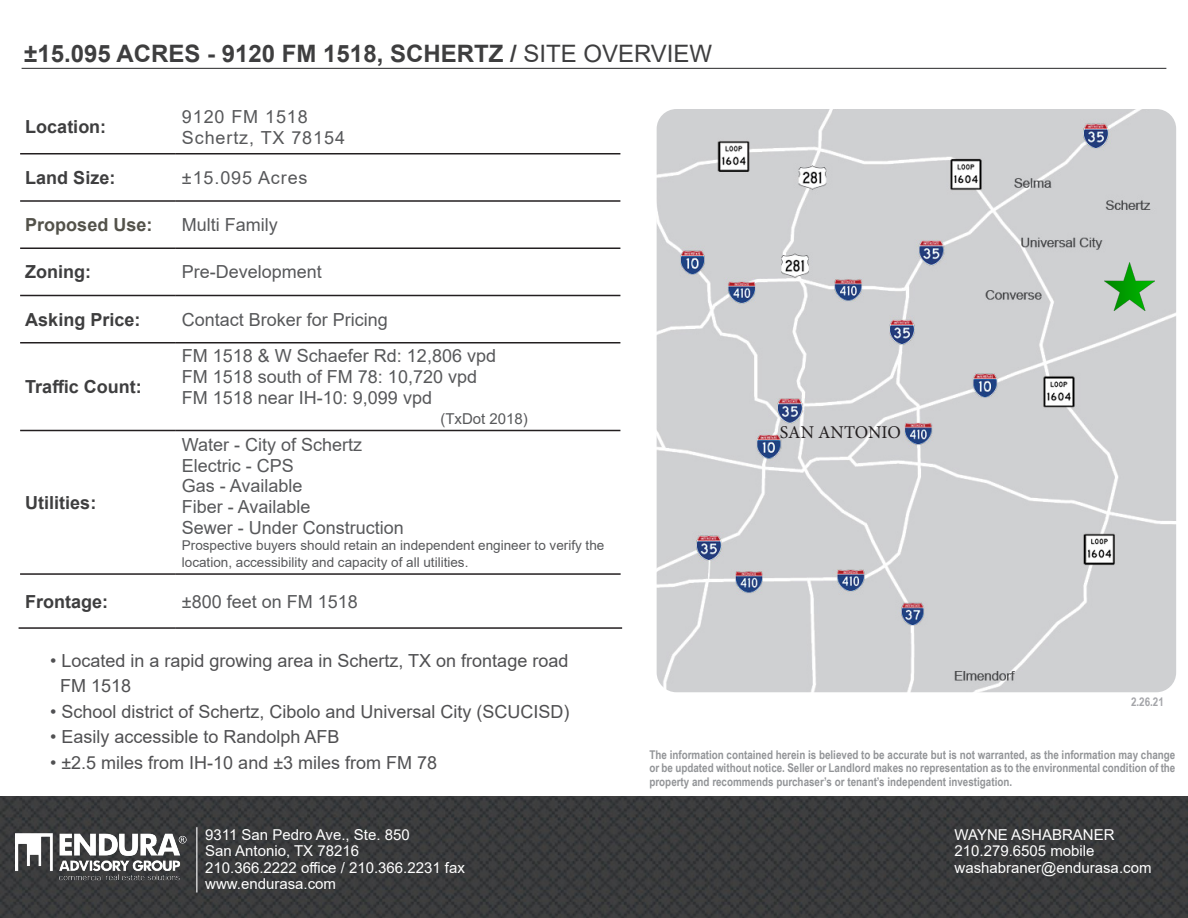
<style>
.page{position:relative;width:1188px;height:918px;background:#fff}
.page>*{position:absolute;margin:0;border:0;box-sizing:border-box;transform-origin:0 0}
.t1{font:700 24px "Arial";color:#3e3e3f}
._11_pt_body_copy{font:18px "Arial";color:#57585a}
.t2{font:18px "Arial";color:#505052}
._11_pt_body_copy-2{font:700 18px "Arial";color:#3e3e3f}
._11_pt_body_copy-3{font:18px "Arial";letter-spacing:.05em;color:#57585a}
._11_pt_body_copy-4{font:700 18px "Arial";color:#53524a}
.t3{font:18px "Minion Pro";color:#231f20}
.t4{font:15px "Arial";color:#fff}
._11_pt_body_copy-5{font:15px "Arial";color:#57585a}
._11_pt_body_copy-6{font:13.5px "Arial";color:#57585a}
.t5{font:700 12px/13.5px "Arial Narrow";color:#939598;text-align:justify}
.t6{font:700 12px "Arial Narrow";color:#a4a5a9}
.s1{font-weight:400}
</style>
<div class="page">
<hr style="left:20px;top:153px;width:156px;height:1px;background:#231f20">
<hr style="left:176px;top:153px;width:445px;height:1px;background:#231f20">
<hr style="left:20px;top:200px;width:156px;height:2px;background:#231f20">
<hr style="left:176px;top:200px;width:445px;height:2px;background:#231f20">
<hr style="left:20px;top:248px;width:156px;height:1px;background:#231f20">
<hr style="left:176px;top:248px;width:445px;height:1px;background:#231f20">
<hr style="left:20px;top:295px;width:156px;height:1px;background:#231f20">
<hr style="left:176px;top:295px;width:445px;height:1px;background:#231f20">
<hr style="left:20px;top:342px;width:156px;height:2px;background:#231f20">
<hr style="left:176px;top:342px;width:445px;height:2px;background:#231f20">
<hr style="left:20px;top:430px;width:156px;height:1px;background:#231f20">
<hr style="left:176px;top:430px;width:445px;height:1px;background:#231f20">
<hr style="left:20px;top:573px;width:156px;height:2px;background:#231f20">
<hr style="left:176px;top:573px;width:445px;height:2px;background:#231f20">
<hr style="left:19px;top:627px;width:157px;height:2px;background:#231f20">
<hr style="left:176px;top:627px;width:446px;height:2px;background:#231f20">
<img style="left:657px;top:109px;width:519px;height:583px">
<img style="left:1104px;top:263px;width:50px;height:47px">
<img style="left:0;top:796px;width:1188px;height:122px">
<img style="left:16px;top:833px;width:179px;height:49px">
<hr style="left:196px;top:827px;width:1px;height:65px;background:#fff">
<hr style="left:22px;top:68px;width:1144px;height:1px;background:#3e3e3f">
<p class="t1" style="left:24px;top:37px;width:690px">±15.095 ACRES - 9120 FM 1518, SCHERTZ / <span class="s1">SITE OVERVIEW</span></p>
<p class="_11_pt_body_copy-2" style="left:25px;top:114px;width:83px">Location:</p>
<p class="_11_pt_body_copy-3" style="left:182px;top:104px;width:127px">9120 FM 1518</p>
<p class="_11_pt_body_copy-3" style="left:182px;top:125px;width:165px">Schertz, TX 78154</p>
<p class="_11_pt_body_copy-2" style="left:25px;top:165px;width:92px">Land Size:</p>
<p class="_11_pt_body_copy-3" style="left:182px;top:165px;width:127px">±15.095 Acres</p>
<p class="_11_pt_body_copy-4" style="left:25px;top:212px;width:129px">Proposed Use:</p>
<p class="_11_pt_body_copy" style="left:182px;top:212px;width:97px">Multi Family</p>
<p class="_11_pt_body_copy-2" style="left:25px;top:259px;width:67px">Zoning:</p>
<p class="_11_pt_body_copy" style="left:182px;top:260px;width:142px">Pre-Development</p>
<p class="_11_pt_body_copy-2" style="left:25px;top:307px;width:117px">Asking Price:</p>
<p class="_11_pt_body_copy" style="left:182px;top:307px;width:208px">Contact Broker for Pricing</p>
<p class="_11_pt_body_copy-2" style="left:25px;top:374px;width:118px">Traffic Count:</p>
<p class="_11_pt_body_copy-2" style="left:25px;top:490px;width:73px">Utilities:</p>
<p class="_11_pt_body_copy" style="left:182px;top:343px;width:316px">FM 1518 &amp; W Schaefer Rd: 12,806 vpd</p>
<p class="_11_pt_body_copy" style="left:182px;top:364px;width:297px">FM 1518 south of FM 78: 10,720 vpd</p>
<p class="_11_pt_body_copy" style="left:182px;top:385px;width:252px">FM 1518 near IH-10: 9,099 vpd</p>
<p class="_11_pt_body_copy-5" style="left:440px;top:409px;width:89px">(TxDot 2018)</p>
<p class="_11_pt_body_copy" style="left:182px;top:432px;width:182px">Water - City of Schertz</p>
<p class="_11_pt_body_copy" style="left:182px;top:453px;width:114px">Electric - CPS</p>
<p class="_11_pt_body_copy" style="left:182px;top:474px;width:122px">Gas - Available</p>
<p class="_11_pt_body_copy" style="left:182px;top:494px;width:130px">Fiber - Available</p>
<p class="_11_pt_body_copy" style="left:182px;top:515px;width:224px">Sewer - Under Construction</p>
<p class="_11_pt_body_copy-6" style="left:182px;top:536px;width:424px">Prospective buyers should retain an independent engineer to verify the</p>
<p class="_11_pt_body_copy-6" style="left:182px;top:553px;width:288px">location, accessibility and capacity of all utilities.</p>
<p class="_11_pt_body_copy-2" style="left:25px;top:589px;width:84px">Frontage:</p>
<p class="_11_pt_body_copy" style="left:182px;top:589px;width:177px">±800 feet on FM 1518</p>
<p class="t2" style="left:50px;top:648px;width:520px">• Located in a rapid growing area in Schertz, TX on frontage road</p>
<p class="t2" style="left:60px;top:674px;width:73px">FM 1518</p>
<p class="t2" style="left:50px;top:699px;width:521px">• School district of Schertz, Cibolo and Universal City (SCUCISD)</p>
<p class="t2" style="left:50px;top:725px;width:291px">• Easily accessible to Randolph AFB</p>
<p class="t2" style="left:50px;top:750px;width:389px">• ±2.5 miles from IH-10 and ±3 miles from FM 78</p>
<p class="t4" style="left:205px;top:824px;width:206px">9311 San Pedro Ave., Ste. 850</p>
<p class="t4" style="left:205px;top:841px;width:156px">San Antonio, TX 78216</p>
<p class="t4" style="left:205px;top:857px;width:261px">210.366.2222 office / 210.366.2231 fax</p>
<p class="t4" style="left:205px;top:874px;width:132px">www.endurasa.com</p>
<p class="t3" style="left:780px;top:420px;width:123px">SAN ANTONIO</p>
<p class="t6" style="left:1131px;top:693px;width:34px">2.26.21</p>
<p class="t5" style="left:649px;top:747px;width:527px">The information contained herein is believed to be accurate but is not warranted, as the information may change or be updated without notice. Seller or Landlord makes no representation as to the environmental condition of the property and recommends purchaser’s or tenant’s independent investigation.</p>
<p class="t4" style="left:955px;top:824px;width:162px">WAYNE ASHABRANER</p>
<p class="t4" style="left:955px;top:841px;width:142px">210.279.6505 mobile</p>
<p class="t4" style="left:955px;top:857px;width:198px">washabraner@endurasa.com</p>
</div>
